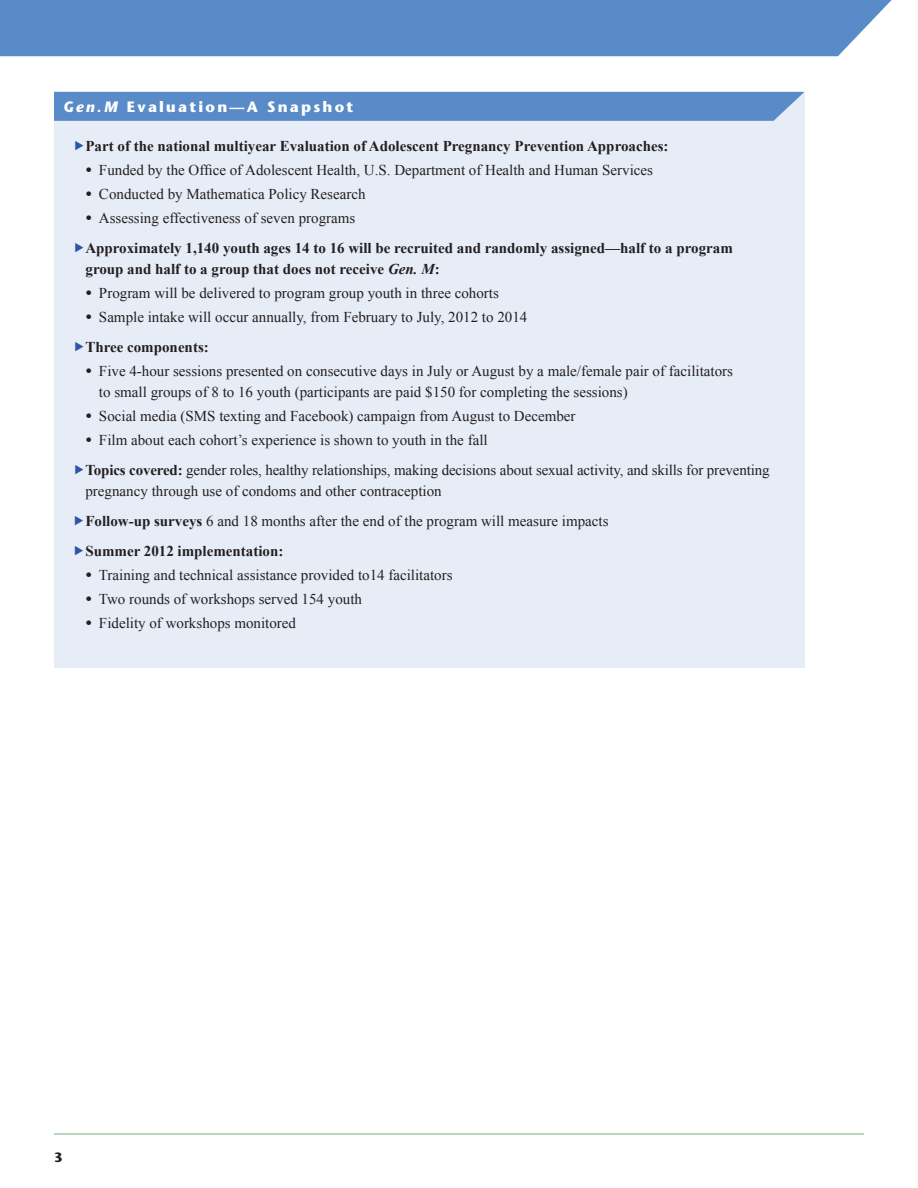
<style>
.page{position:relative;width:918px;height:1188px;background:#fff}
.page>*{position:absolute;margin:0;border:0;box-sizing:border-box;transform-origin:0 0}
.Body_text_w_bold_run{font:15px/21px "Times New Roman";color:#231f20}
.Body_text_w_bold_run-2{font:700 15px/21px "Times New Roman";color:#231f20}
.t1{font:700 15px "Stone Sans Std";letter-spacing:.15em;color:#fff}
.t2{font:700 13.5px "Stone Sans Std";color:#231f20}
.s1{font-style:italic}
.s2{font-family:"Museo Sans 500"}
.s3{font-weight:700}
</style>
<div class="page">
<div style="left:0;top:0;width:892px;height:56px;background:#598bc8"></div>
<hr style="left:54px;top:1133px;width:810px;height:2px;background:#a2c8a6">
<div style="left:54px;top:92px;width:751px;height:575px;background:#e6edf7"></div>
<div style="left:54px;top:92px;width:750px;height:29px;background:#598bc8"></div>
<h1 class="t1" style="left:63px;top:98px;width:292px"><span class="s1">Gen.M</span> Evaluation—A Snapshot</h1>
<p class="Body_text_w_bold_run-2" style="left:86px;top:135px;width:585px">Part of the national multiyear Evaluation of Adolescent Pregnancy Prevention Approaches:</p>
<p class="Body_text_w_bold_run" style="left:86px;top:160px;width:569px"><span class="s2">•</span> Funded by the Office of Adolescent Health, U.S. Department of Health and Human Services</p>
<p class="Body_text_w_bold_run" style="left:85px;top:184px;width:282px"><span class="s2">•</span> Conducted by Mathematica Policy Research</p>
<p class="Body_text_w_bold_run" style="left:86px;top:208px;width:271px"><span class="s2">•</span> Assessing effectiveness of seven programs</p>
<p class="Body_text_w_bold_run-2" style="left:85px;top:237px;width:649px">Approximately 1,140 youth ages 14 to 16 will be recruited and randomly assigned—half to a program group and half to a group that does not receive <span class="s1">Gen. M</span>:</p>
<p class="Body_text_w_bold_run" style="left:85px;top:283px;width:415px"><span class="s2">•</span> Program will be delivered to program group youth in three cohorts</p>
<p class="Body_text_w_bold_run" style="left:86px;top:307px;width:443px"><span class="s2">•</span> Sample intake will occur annually, from February to July, 2012 to 2014</p>
<p class="Body_text_w_bold_run-2" style="left:85px;top:336px;width:125px">Three components:</p>
<p class="Body_text_w_bold_run" style="left:99px;top:361px;width:636px;text-indent:-13px"><span class="s2">•</span> Five 4-hour sessions presented on consecutive days in July or August by a male/female pair of facilitators to small groups of 8 to 16 youth (participants are paid $150 for completing the sessions)</p>
<p class="Body_text_w_bold_run" style="left:85px;top:406px;width:492px"><span class="s2">•</span> Social media (SMS texting and Facebook) campaign from August to December</p>
<p class="Body_text_w_bold_run" style="left:86px;top:430px;width:404px"><span class="s2">•</span> Film about each cohort’s experience is shown to youth in the fall</p>
<p class="Body_text_w_bold_run" style="left:85px;top:460px;width:686px"><span class="s3">Topics covered:</span> gender roles, healthy relationships, making decisions about sexual activity, and skills for preventing pregnancy through use of condoms and other contraception</p>
<p class="Body_text_w_bold_run" style="left:85px;top:511px;width:525px"><span class="s3">Follow-up surveys</span> 6 and 18 months after the end of the program will measure impacts</p>
<p class="Body_text_w_bold_run-2" style="left:85px;top:540px;width:200px">Summer 2012 implementation:</p>
<p class="Body_text_w_bold_run" style="left:85px;top:565px;width:369px"><span class="s2">•</span> Training and technical assistance provided to14 facilitators</p>
<p class="Body_text_w_bold_run" style="left:86px;top:589px;width:278px"><span class="s2">•</span> Two rounds of workshops served 154 youth</p>
<p class="Body_text_w_bold_run" style="left:86px;top:613px;width:212px"><span class="s2">•</span> Fidelity of workshops monitored</p>
<p class="t2" style="left:54px;top:1149px;width:10px">3</p>
</div>
